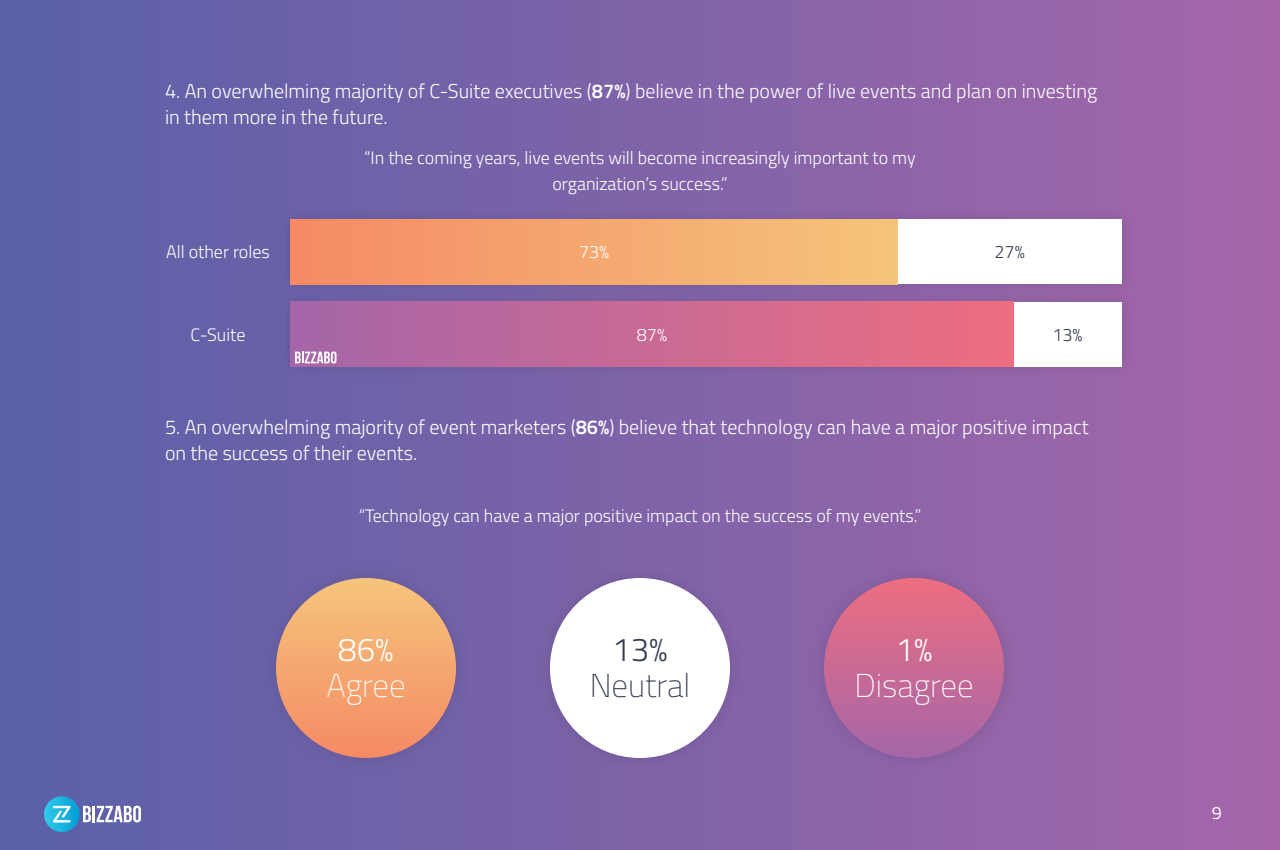
<style>
.page{position:relative;width:1280px;height:850px;background:#fff}
.page>*{position:absolute;margin:0;border:0;box-sizing:border-box;transform-origin:0 0}
.t1{font:200 33px "Titillium Web";color:#fff}
.t2{font:200 33px "Titillium Web";color:#363d4f}
.t3{font:300 33px "Titillium Web";color:#fff}
.t4{font:300 33px "Titillium Web";color:#363d4f}
.t5{font:300 20px/26px "Titillium Web";color:#fff}
.t6{font:300 18px/26px "Titillium Web";color:#fff;text-align:center}
.t7{font:300 18px "Titillium Web";color:#363d4f}
.t8{font:18px "Titillium Web";color:#fff}
.s1{font-weight:600}
</style>
<div class="page">
<div style="left:0;top:0;width:1280px;height:850px;background:linear-gradient(to right,#5960a8,#a466a9)"></div>
<svg style="left:44px;top:796px;width:97px;height:36px;background:#6d94c6"></svg>
<div style="left:259px;top:561px;width:214px;height:214px;background:#6c61a8"></div>
<div style="left:276px;top:578px;width:180px;height:180px;background:linear-gradient(to bottom,#f4c47c,#f58a64);border-radius:90px"></div>
<div style="left:533px;top:561px;width:214px;height:214px;background:#7c63a8"></div>
<div style="left:550px;top:578px;width:180px;height:180px;background:#fff;border-radius:50%"></div>
<div style="left:807px;top:561px;width:214px;height:214px;background:#8c64a9"></div>
<div style="left:824px;top:578px;width:180px;height:180px;background:linear-gradient(to bottom,#ed6e7f,#a666a9);border-radius:90px"></div>
<div style="left:278px;top:207px;width:857px;height:90px;background:#231f20;opacity:.15"></div>
<div style="left:278px;top:290px;width:857px;height:89px;background:#231f20;opacity:.15"></div>
<div style="left:898px;top:219px;width:224px;height:65px;background:#fff"></div>
<div style="left:1013px;top:302px;width:109px;height:65px;background:#fff"></div>
<div style="left:290px;top:219px;width:608px;height:65px;background:linear-gradient(to right,#f58a64,#f5c47c)"></div>
<div style="left:290px;top:302px;width:723px;height:65px;background:linear-gradient(to right,#a566a9,#ed6e7f)"></div>
<svg style="left:295px;top:351px;width:41px;height:13px"></svg>
<p class="t5" style="left:165px;top:77px;width:934px">4. An overwhelming majority of C-Suite executives (<span class="s1">87%</span>) believe in the power of live events and plan on investing in them more in the future.</p>
<p class="t6" style="left:166px;top:238px;width:105px">All other roles</p>
<p class="t6" style="left:191px;top:321px;width:56px">C-Suite</p>
<p class="t6" style="left:364px;top:144px;width:553px">“In the coming years, live events will become increasingly important to my organization’s success.”</p>
<p class="t6" style="left:579px;top:238px;width:32px">73%</p>
<p class="t7" style="left:995px;top:239px;width:32px">27%</p>
<p class="t6" style="left:637px;top:321px;width:32px">87%</p>
<p class="t7" style="left:1052px;top:321px;width:32px">13%</p>
<p class="t5" style="left:165px;top:413px;width:925px">5. An overwhelming majority of event marketers (<span class="s1">86%</span>) believe that technology can have a major positive impact on the success of their events.</p>
<p class="t6" style="left:359px;top:502px;width:564px">“Technology can have a major positive impact on the success of my events.”</p>
<h1 class="t3" style="left:338px;top:626px;width:57px">86%</h1>
<h1 class="t1" style="left:326px;top:662px;width:81px">Agree</h1>
<h1 class="t4" style="left:612px;top:626px;width:57px">13%</h1>
<h1 class="t2" style="left:590px;top:662px;width:102px">Neutral</h1>
<h1 class="t3" style="left:896px;top:626px;width:38px">1%</h1>
<h1 class="t1" style="left:854px;top:662px;width:121px">Disagree</h1>
<p class="t8" style="left:1212px;top:799px;width:12px">9</p>
</div>
